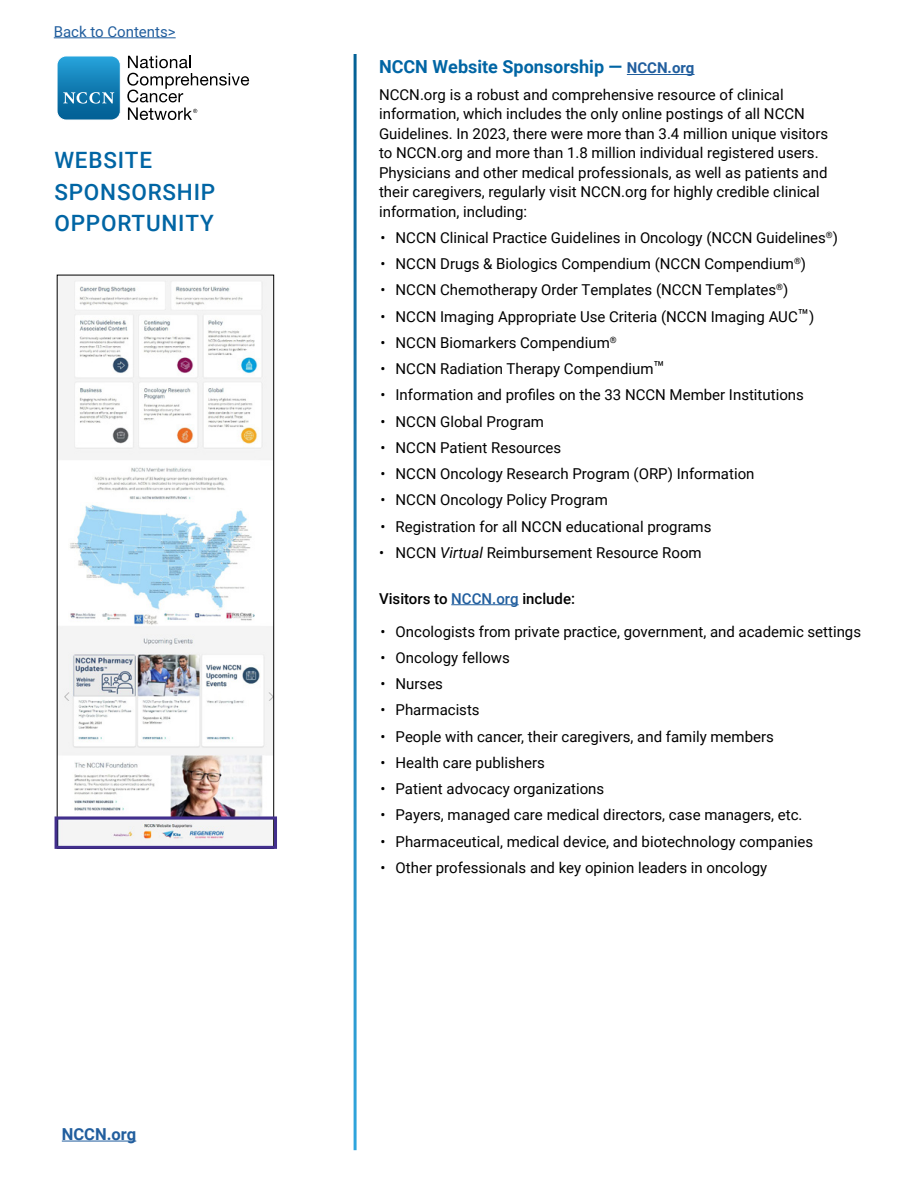
<style>
.page{position:relative;width:918px;height:1188px;background:#fff}
.page>*{position:absolute;margin:0;border:0;box-sizing:border-box;transform-origin:0 0}
.Program_Heads{font:500 22.5px/31.5px "Roboto";letter-spacing:.035em;color:#0065a4}
.Text{font:700 18px "Roboto";color:#0065a4}
.t1{font:700 16.5px "Roboto";color:#215e9e}
.Text-2{font:15px/19.5px "Roboto";color:#000}
.Open_Bullets_Title{font:500 15px "Roboto";color:#000}
.t2{font:15px "Roboto";color:#215e9e}
.s1{font-size:15px;color:#215e9e}
.s2{font-size:18px}
.s3{font-style:italic}
.s4{color:#215e9e}
</style>
<div class="page">
<svg style="left:127px;top:56px;width:122px;height:64px"></svg>
<svg style="left:57px;top:56px;width:63px;height:64px"></svg>
<hr style="left:54px;top:37px;width:122px;height:1px;background:#215e9e">
<hr style="left:62px;top:1141px;width:74px;height:1px;background:#215e9e">
<hr style="left:627px;top:74px;width:68px;height:1px;background:#215e9e">
<hr style="left:451px;top:604px;width:68px;height:1px;background:#215e9e">
<img style="left:59px;top:277px;width:213px;height:568px">
<div style="left:57px;top:275px;width:217px;height:574px;border:1px solid #000"></div>
<div style="left:55px;top:816px;width:222px;height:33px;border:3px solid #422f8d"></div>
<p class="t2" style="left:54px;top:21px;width:123px">Back to Contents&gt;</p>
<p class="Program_Heads" style="left:54px;top:144px;width:162px">WEBSITE<br>SPONSORSHIP<br>OPPORTUNITY</p>
<p class="t1" style="left:62px;top:1122px;width:76px">NCCN.org</p>
<p class="Text" style="left:379px;top:54px;width:317px">NCCN Website Sponsorship — <span class="s1">NCCN.org</span></p>
<p class="Text-2" style="left:379px;top:84px;width:451px">NCCN.org is a robust and comprehensive resource of clinical information, which includes the only online postings of all NCCN Guidelines. In 2023, there were more than 3.4 million unique visitors to NCCN.org and more than 1.8 million individual registered users.<br>Physicians and other medical professionals, as well as patients and their caregivers, regularly visit NCCN.org for highly credible clinical information, including:</p>
<p class="Text-2" style="left:381px;top:227px;width:459px">• NCCN Clinical Practice Guidelines in Oncology (NCCN Guidelines<sup>®</sup>)</p>
<p class="Text-2" style="left:381px;top:254px;width:427px">• NCCN Drugs &amp; Biologics Compendium (NCCN Compendium<sup>®</sup>)</p>
<p class="Text-2" style="left:381px;top:280px;width:409px">• NCCN Chemotherapy Order Templates (NCCN Templates<sup>®</sup>)</p>
<p class="Text-2" style="left:381px;top:306px;width:435px">• NCCN Imaging Appropriate Use Criteria (NCCN Imaging AUC<span class="s2">™</span>)</p>
<p class="Text-2" style="left:381px;top:332px;width:238px">• NCCN Biomarkers Compendium<sup>®</sup></p>
<p class="Text-2" style="left:381px;top:359px;width:286px">• NCCN Radiation Therapy Compendium<span class="s2">™</span></p>
<p class="Text-2" style="left:381px;top:385px;width:425px">• Information and profiles on the 33 NCCN Member Institutions</p>
<p class="Text-2" style="left:381px;top:411px;width:165px">• NCCN Global Program</p>
<p class="Text-2" style="left:381px;top:437px;width:182px">• NCCN Patient Resources</p>
<p class="Text-2" style="left:381px;top:464px;width:375px">• NCCN Oncology Research Program (ORP) Information</p>
<p class="Text-2" style="left:381px;top:490px;width:229px">• NCCN Oncology Policy Program</p>
<p class="Text-2" style="left:381px;top:516px;width:332px">• Registration for all NCCN educational programs</p>
<p class="Text-2" style="left:379px;top:542px;width:324px">• NCCN <span class="s3">Virtual</span> Reimbursement Resource Room</p>
<p class="Open_Bullets_Title" style="left:379px;top:588px;width:197px">Visitors to <span class="s4">NCCN.org</span> include:</p>
<p class="Text-2" style="left:381px;top:621px;width:482px">• Oncologists from private practice, government, and academic settings</p>
<p class="Text-2" style="left:381px;top:647px;width:131px">• Oncology fellows</p>
<p class="Text-2" style="left:381px;top:674px;width:64px">• Nurses</p>
<p class="Text-2" style="left:381px;top:700px;width:101px">• Pharmacists</p>
<p class="Text-2" style="left:381px;top:726px;width:395px">• People with cancer, their caregivers, and family members</p>
<p class="Text-2" style="left:381px;top:752px;width:166px">• Health care publishers</p>
<p class="Text-2" style="left:381px;top:779px;width:225px">• Patient advocacy organizations</p>
<p class="Text-2" style="left:381px;top:805px;width:424px">• Payers, managed care medical directors, case managers, etc.</p>
<p class="Text-2" style="left:381px;top:831px;width:434px">• Pharmaceutical, medical device, and biotechnology companies</p>
<p class="Text-2" style="left:381px;top:857px;width:388px">• Other professionals and key opinion leaders in oncology</p>
</div>
